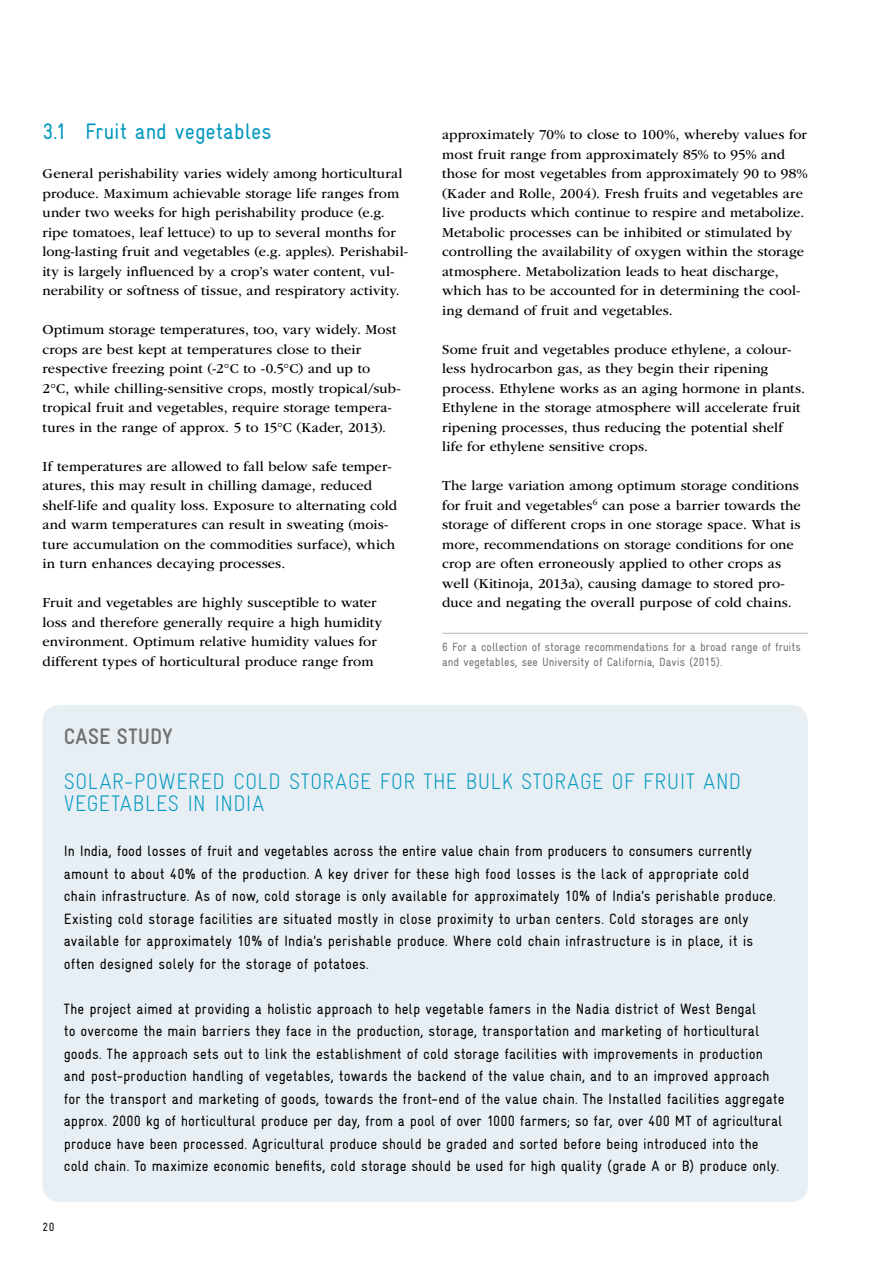
<style>
.page{position:relative;width:893px;height:1263px;background:#fff}
.page>*{position:absolute;margin:0;border:0;box-sizing:border-box;transform-origin:0 0}
.t1{font:300 condensed 22.5px/22.5px "Gravur";letter-spacing:.01em;color:#0498bf}
.t2{font:condensed 22.5px "Gravur";color:#0498bf}
.t3{font:700 condensed 22.5px "Gravur";letter-spacing:.015em;color:#707172}
.t4{font:condensed 15px/22.5px "Gravur";letter-spacing:.005em;color:#000}
.t5{font:14.25px/19.5px "ITC Garamond Std";letter-spacing:.005em;color:#000}
.t6{font:condensed 12px/15px "Gravur";color:#707172}
.t7{font:condensed 12px "Gravur";color:#000}
</style>
<div class="page">
<hr style="left:442px;top:633px;width:366px;height:1px;background:#bbbdbe">
<div style="left:43px;top:705px;width:765px;height:497px;background:#e7eff5;border-radius:17px"></div>
<h1 class="t2" style="left:43px;top:119px;width:230px">3.1 Fruit and vegetables</h1>
<p class="t5" style="left:43px;top:164px;width:367px">General perishability varies widely among horticultural produce. Maximum achievable storage life ranges from under two weeks for high perishability produce (e.g. ripe tomatoes, leaf lettuce) to up to several months for long-lasting fruit and vegetables (e.g. apples). Perishabil&shy;ity is largely influenced by a crop’s water content, vul&shy;nerability or softness of tissue, and respiratory activity.</p>
<p class="t5" style="left:43px;top:320px;width:360px">Optimum storage temperatures, too, vary widely. Most crops are best kept at temperatures close to their respective freezing point (-2°C to -0.5°C) and up to<br>2°C, while chilling-sensitive crops, mostly tropical/sub&shy;tropical fruit and vegetables, require storage tempera&shy;tures in the range of approx. 5 to 15°C (Kader, 2013).</p>
<p class="t5" style="left:43px;top:457px;width:356px">If temperatures are allowed to fall below safe temper&shy;atures, this may result in chilling damage, reduced shelf-life and quality loss. Exposure to alternating cold and warm temperatures can result in sweating (mois&shy;ture accumulation on the commodities surface), which in turn enhances decaying processes.</p>
<p class="t5" style="left:43px;top:593px;width:341px">Fruit and vegetables are highly susceptible to water loss and therefore generally require a high humidity environment. Optimum relative humidity values for different types of horticultural produce range from</p>
<p class="t5" style="left:442px;top:125px;width:367px">approximately 70% to close to 100%, whereby values for most fruit range from approximately 85% to 95% and those for most vegetables from approximately 90 to 98% (Kader and Rolle, 2004). Fresh fruits and vegetables are live products which continue to respire and metabolize.<br>Metabolic processes can be inhibited or stimulated by controlling the availability of oxygen within the storage atmosphere. Metabolization leads to heat discharge, which has to be accounted for in determining the cool&shy;ing demand of fruit and vegetables.</p>
<p class="t5" style="left:442px;top:340px;width:364px">Some fruit and vegetables produce ethylene, a colour&shy;less hydrocarbon gas, as they begin their ripening process. Ethylene works as an aging hormone in plants.<br>Ethylene in the storage atmosphere will accelerate fruit ripening processes, thus reducing the potential shelf life for ethylene sensitive crops.</p>
<p class="t5" style="left:442px;top:476px;width:360px">The large variation among optimum storage conditions for fruit and vegetables<sup>6</sup> can pose a barrier towards the storage of different crops in one storage space. What is more, recommendations on storage conditions for one crop are often erroneously applied to other crops as well (Kitinoja, 2013a), causing damage to stored pro&shy;duce and negating the overall purpose of cold chains.</p>
<p class="t6" style="left:442px;top:639px;width:360px">6 For a collection of storage recommendations for a broad range of fruits and vegetables, see University of California, Davis (2015).</p>
<h1 class="t3" style="left:64px;top:724px;width:111px">CASE STUDY</h1>
<h1 class="t1" style="left:64px;top:770px;width:679px">SOLAR-POWERED COLD STORAGE FOR THE BULK STORAGE OF FRUIT AND<br>VEGETABLES IN INDIA</h1>
<p class="t4" style="left:64px;top:840px;width:713px">In India, food losses of fruit and vegetables across the entire value chain from producers to consumers currently amount to about 40% of the production. A key driver for these high food losses is the lack of appropriate cold chain infrastructure. As of now, cold storage is only available for approximately 10% of India’s perishable produce.<br>Existing cold storage facilities are situated mostly in close proximity to urban centers. Cold storages are only available for approximately 10% of India’s perishable produce. Where cold chain infrastructure is in place, it is often designed solely for the storage of potatoes.</p>
<p class="t4" style="left:64px;top:997px;width:722px">The project aimed at providing a holistic approach to help vegetable famers in the Nadia district of West Bengal<br>to overcome the main barriers they face in the production, storage, transportation and marketing of horticultural goods. The approach sets out to link the establishment of cold storage facilities with improvements in production and post-production handling of vegetables, towards the backend of the value chain, and to an improved approach for the transport and marketing of goods, towards the front-end of the value chain. The Installed facilities aggregate approx. 2000 kg of horticultural produce per day, from a pool of over 1000 farmers; so far, over 400 MT of agricultural produce have been processed. Agricultural produce should be graded and sorted before being introduced into the cold chain. To maximize economic benefits, cold storage should be used for high quality (grade A or B) produce only.</p>
<p class="t7" style="left:43px;top:1221px;width:14px">20</p>
</div>
